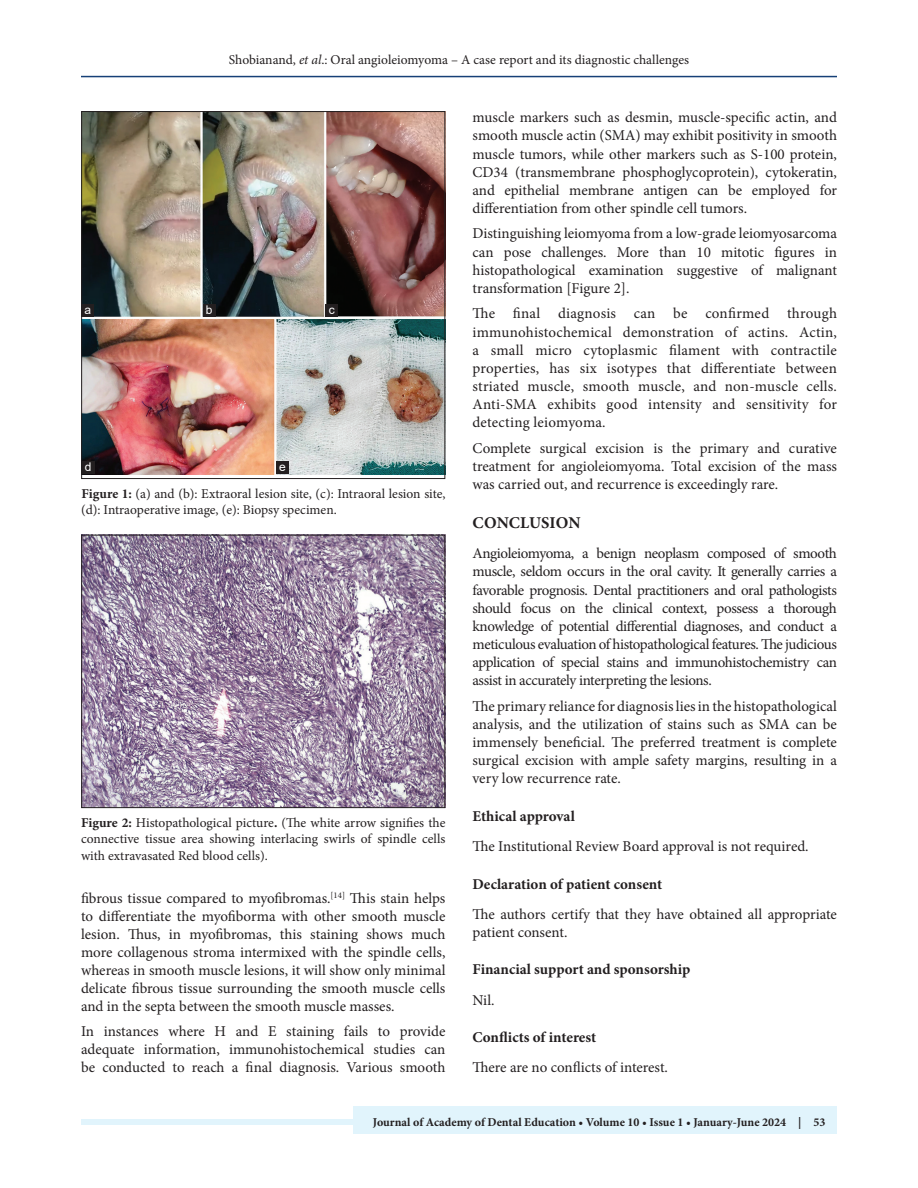
<style>
.page{position:relative;width:918px;height:1188px;background:#fff}
.page>*{position:absolute;margin:0;border:0;box-sizing:border-box;transform-origin:0 0}
.t1{font:700 16.5px "Minion Pro";color:#231f20}
.TX{font:15px/18.1px "Minion Pro";letter-spacing:-.005em;color:#231f20;text-align:justify}
.t2{font:700 15px "Minion Pro";color:#231f20}
.FGC{font:13.5px/16.5px "Minion Pro";color:#231f20}
.JF{font:700 12px "Minion Pro";color:#231f20}
.LABEL{font:12px "Arial";color:#fff}
.s1{font-style:italic}
.s2{font-weight:700}
</style>
<div class="page">
<hr style="left:81px;top:76px;width:756px;height:1px;background:#164077">
<div style="left:81px;top:1119px;width:756px;height:6px;background:#e1f4fc"></div>
<div style="left:353px;top:1106px;width:484px;height:28px;background:#e1f4fc"></div>
<img style="left:83px;top:113px;width:360px;height:361px">
<div style="left:81px;top:111px;width:364px;height:368px;border:1px solid #231f20"></div>
<div style="left:82px;top:304px;width:12px;height:13px;background:#231f20"></div>
<div style="left:203px;top:304px;width:12px;height:13px;background:#231f20"></div>
<div style="left:326px;top:304px;width:12px;height:13px;background:#231f20"></div>
<div style="left:276px;top:461px;width:13px;height:13px;background:#231f20"></div>
<div style="left:82px;top:461px;width:13px;height:13px;background:#231f20"></div>
<img style="left:83px;top:537px;width:360px;height:269px">
<div style="left:81px;top:535px;width:364px;height:273px;border:1px solid #231f20"></div>
<p class="FGC" style="left:229px;top:51px;width:462px">Shobianand, <span class="s1">et al</span>.: Oral angioleiomyoma – A case report and its diagnostic challenges</p>
<p class="LABEL" style="left:85px;top:301px;width:8px">a</p>
<p class="LABEL" style="left:206px;top:301px;width:8px">b</p>
<p class="LABEL" style="left:329px;top:301px;width:7px">c</p>
<p class="LABEL" style="left:85px;top:459px;width:8px">d</p>
<p class="LABEL" style="left:279px;top:459px;width:8px">e</p>
<p class="FGC" style="left:81px;top:485px;width:366px"><span class="s2">Figure 1:</span> (a) and (b): Extraoral lesion site, (c): Intraoral lesion site, (d): Intraoperative image, (e): Biopsy specimen.</p>
<p class="FGC" style="left:81px;top:814px;width:366px;text-align:justify"><span class="s2">Figure 2:</span> Histopathological picture<span class="s2">.</span> (The white arrow signifies the connective tissue area showing interlacing swirls of spindle cells with extravasated Red blood cells).</p>
<p class="TX" style="left:81px;top:889px;width:366px">fibrous tissue compared to myofibromas.<sup>[14]</sup> This stain helps to differentiate the myofiborma with other smooth muscle lesion. Thus, in myofibromas, this staining shows much more collagenous stroma intermixed with the spindle cells, whereas in smooth muscle lesions, it will show only minimal delicate fibrous tissue surrounding the smooth muscle cells and in the septa between the smooth muscle masses.</p>
<p class="TX" style="left:81px;top:1023px;width:366px">In instances where H and E staining fails to provide adequate information, immunohistochemical studies can be conducted to reach a final diagnosis. Various smooth</p>
<p class="TX" style="left:472px;top:108px;width:366px">muscle markers such as desmin, muscle-specific actin, and smooth muscle actin (SMA) may exhibit positivity in smooth muscle tumors, while other markers such as S-100 protein, CD34 (transmembrane phosphoglycoprotein), cytokeratin, and epithelial membrane antigen can be employed for differentiation from other spindle cell tumors.</p>
<p class="TX" style="left:472px;top:225px;width:366px">Distinguishing leiomyoma from a low-grade leiomyosarcoma can pose challenges. More than 10 mitotic figures in histopathological examination suggestive of malignant transformation [Figure 2].</p>
<p class="TX" style="left:472px;top:305px;width:366px">The final diagnosis can be confirmed through immunohistochemical demonstration of actins. Actin, a small micro cytoplasmic filament with contractile properties, has six isotypes that differentiate between striated muscle, smooth muscle, and non-muscle cells.<br>Anti-SMA exhibits good intensity and sensitivity for detecting leiomyoma.</p>
<p class="TX" style="left:472px;top:439px;width:366px">Complete surgical excision is the primary and curative treatment for angioleiomyoma. Total excision of the mass was carried out, and recurrence is exceedingly rare.</p>
<h1 class="t1" style="left:473px;top:511px;width:109px">CONCLUSION</h1>
<p class="TX" style="left:472px;top:545px;width:366px">Angioleiomyoma, a benign neoplasm composed of smooth muscle, seldom occurs in the oral cavity. It generally carries a favorable prognosis. Dental practitioners and oral pathologists should focus on the clinical context, possess a thorough knowledge of potential differential diagnoses, and conduct a meticulous evaluation of histopathological features. The judicious application of special stains and immunohistochemistry can assist in accurately interpreting the lesions.</p>
<p class="TX" style="left:472px;top:697px;width:366px">The primary reliance for diagnosis lies in the histopathological analysis, and the utilization of stains such as SMA can be immensely beneficial. The preferred treatment is complete surgical excision with ample safety margins, resulting in a very low recurrence rate.</p>
<h2 class="t2" style="left:472px;top:806px;width:104px">Ethical approval</h2>
<p class="TX" style="left:472px;top:837px;width:338px">The Institutional Review Board approval is not required.</p>
<h2 class="t2" style="left:472px;top:873px;width:191px">Declaration of patient consent</h2>
<p class="TX" style="left:472px;top:905px;width:366px">The authors certify that they have obtained all appropriate patient consent.</p>
<h2 class="t2" style="left:472px;top:959px;width:219px">Financial support and sponsorship</h2>
<p class="TX" style="left:472px;top:991px;width:24px">Nil.</p>
<h2 class="t2" style="left:472px;top:1027px;width:125px">Conflicts of interest</h2>
<p class="TX" style="left:472px;top:1059px;width:197px">There are no conflicts of interest.</p>
<p class="JF" style="left:373px;top:1113px;width:454px">Journal of Academy of Dental Education • Volume 10 • Issue 1 • January-June 2024 | 53</p>
</div>
